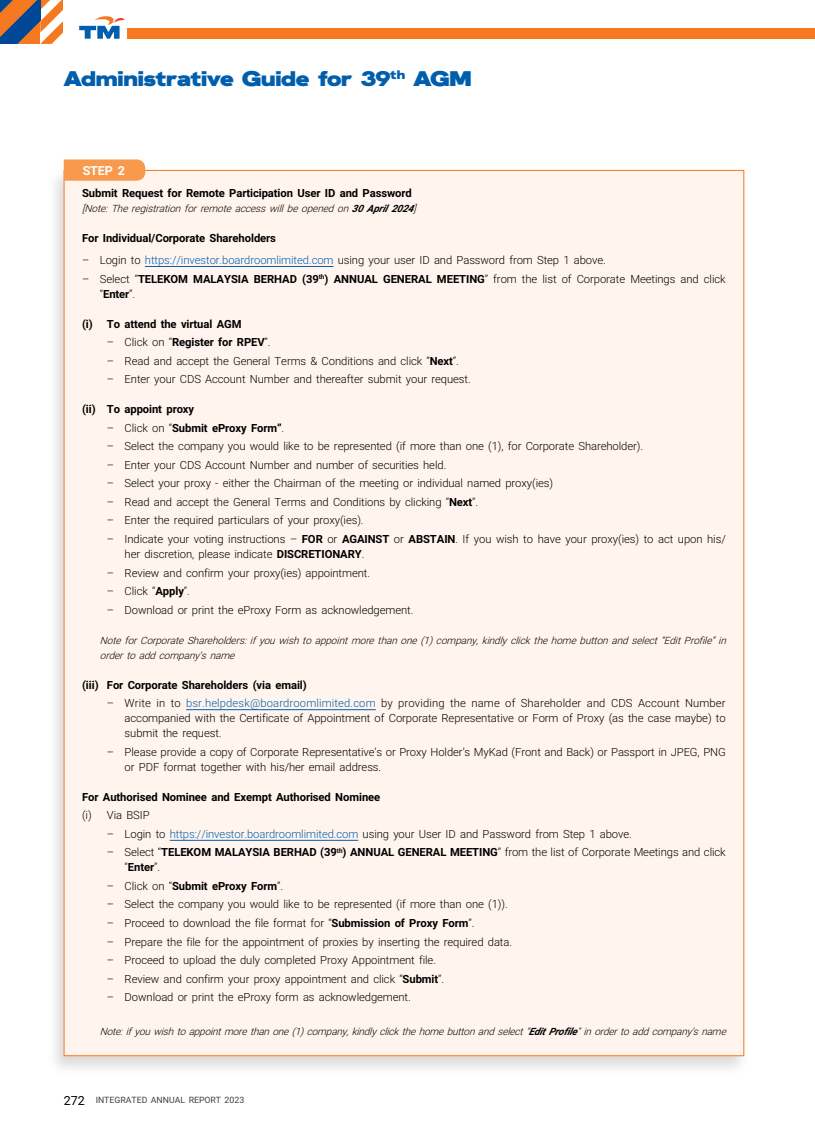
<style>
.page{position:relative;width:815px;height:1134px;background:#fff}
.page>*{position:absolute;margin:0;border:0;box-sizing:border-box;transform-origin:0 0}
.t1{font:900 21.25px "HK Grotesk Wide";letter-spacing:-.015em;color:#005ead}
.t2{font:700 12.5px "Roboto";color:#fff}
.t3{font:300 11.25px/15px "Roboto";letter-spacing:-.005em;color:#000}
.t4{font:700 11.25px "Roboto";letter-spacing:-.005em;color:#000}
.t5{font:italic 300 10px/15px "Roboto";color:#000}
.t6{font:8.75px "Roboto";color:#414042}
.s1{font-weight:700}
.s2{color:#005ead}
.s3{font-weight:300}
.s4{font-size:12.5px;color:#000}
</style>
<div class="page">
<div style="left:47px;top:167px;width:703px;height:910px;background:#000;opacity:.15"></div>
<div style="left:64px;top:170px;width:680px;height:886px;background:#fff5ee"></div>
<hr style="left:145px;top:266px;width:188px;height:1px;background:#005ead">
<hr style="left:186px;top:709px;width:190px;height:1px;background:#005ead">
<hr style="left:170px;top:840px;width:188px;height:1px;background:#005ead">
<svg style="left:64px;top:159px;width:81px;height:22px"></svg>
<svg style="left:0;top:0;width:63px;height:44px"></svg>
<div style="left:128px;top:28px;width:687px;height:11px;background:#f47920"></div>
<svg style="left:79px;top:16px;width:46px;height:23px"></svg>
<h1 class="t1" style="left:64px;top:61px;width:409px">Administrative Guide for 39<sup>th</sup> AGM</h1>
<p class="t2" style="left:83px;top:162px;width:44px">STEP 2</p>
<p class="t4" style="left:82px;top:185px;width:331px">Submit Request for Remote Participation User ID and Password</p>
<p class="t5" style="left:82px;top:200px;width:339px">[Note:Theregistrationforremoteaccesswillbeopenedon<span class="s1">30April2024</span>]</p>
<p class="t4" style="left:82px;top:230px;width:195px">For Individual/Corporate Shareholders</p>
<p class="t3" style="left:82px;top:252px;width:525px">– Login to <span class="s2">https://investor.boardroomlimited.com</span> using your user ID and Password from Step 1 above.</p>
<p class="t3" style="left:100px;top:271px;width:627px;text-indent:-18px">– Select “<span class="s1">TELEKOM MALAYSIA BERHAD (39</span><sup>th</sup><span class="s1">) ANNUAL GENERAL MEETING</span>” from the list of Corporate Meetings and click “<span class="s1">Enter</span>”.</p>
<p class="t4" style="left:82px;top:316px;width:161px">(i) To attend the virtual AGM</p>
<p class="t4" style="left:107px;top:334px;width:165px"><span class="s3">– Click on “</span>Register for RPEV<span class="s3">”.</span></p>
<p class="t3" style="left:107px;top:353px;width:354px">– Read and accept the General Terms &amp; Conditions and click “<span class="s1">Next</span>”.</p>
<p class="t3" style="left:107px;top:371px;width:365px">– Enter your CDS Account Number and thereafter submit your request.</p>
<p class="t4" style="left:82px;top:401px;width:114px">(ii) To appoint proxy</p>
<p class="t4" style="left:107px;top:420px;width:179px"><span class="s3">– Click on “</span>Submit eProxy Form”<span class="s3">.</span></p>
<p class="t3" style="left:107px;top:438px;width:538px">– Select the company you would like to be represented (if more than one (1), for Corporate Shareholder).</p>
<p class="t3" style="left:107px;top:457px;width:341px">– Enter your CDS Account Number and number of securities held.</p>
<p class="t3" style="left:107px;top:475px;width:448px">– Select your proxy - either the Chairman of the meeting or individual named proxy(ies)</p>
<p class="t3" style="left:107px;top:494px;width:373px">– Read and accept the General Terms and Conditions by clicking “<span class="s1">Next</span>”.</p>
<p class="t3" style="left:107px;top:512px;width:258px">– Enter the required particulars of your proxy(ies).</p>
<p class="t3" style="left:125px;top:531px;width:603px;text-indent:-18px">– Indicate your voting instructions – <span class="s1">FOR</span> or <span class="s1">AGAINST</span> or <span class="s1">ABSTAIN</span>. If you wish to have your proxy(ies) to act upon his/ her discretion, please indicate <span class="s1">DISCRETIONARY</span>.</p>
<p class="t3" style="left:107px;top:565px;width:265px">– Review and confirm your proxy(ies) appointment.</p>
<p class="t3" style="left:107px;top:583px;width:84px">– Click “<span class="s1">Apply</span>”.</p>
<p class="t3" style="left:107px;top:602px;width:308px">– Download or print the eProxy Form as acknowledgement.</p>
<p class="t5" style="left:100px;top:632px;width:631px">NoteforCorporateShareholders:ifyouwishtoappointmorethanone(1)company,kindlyclickthehomebuttonandselect“EditProfile”in ordertoaddcompany’sname</p>
<p class="t4" style="left:82px;top:677px;width:226px">(iii) For Corporate Shareholders (via email)</p>
<p class="t3" style="left:125px;top:695px;width:603px;text-align:justify;text-indent:-18px">– Write in to <span class="s2">bsr.helpdesk@boardroomlimited.com</span> by providing the name of Shareholder and CDS Account Number accompanied with the Certificate of Appointment of Corporate Representative or Form of Proxy (as the case maybe) to submit the request.</p>
<p class="t3" style="left:125px;top:744px;width:603px;text-indent:-18px">– Please provide a copy of Corporate Representative’s or Proxy Holder’s MyKad (Front and Back) or Passport in JPEG, PNG or PDF format together with his/her email address.</p>
<p class="t4" style="left:82px;top:789px;width:300px">For Authorised Nominee and Exempt Authorised Nominee</p>
<p class="t3" style="left:82px;top:807px;width:69px">(i) Via BSIP</p>
<p class="t3" style="left:107px;top:826px;width:527px">– Login to <span class="s2">https://investor.boardroomlimited.com</span> using your User ID and Password from Step 1 above.</p>
<p class="t3" style="left:125px;top:844px;width:603px;text-indent:-18px">– Select “<span class="s1">TELEKOM MALAYSIA BERHAD (39</span><sup>th</sup><span class="s1">) ANNUAL GENERAL MEETING</span>” from the list of Corporate Meetings and click “<span class="s1">Enter</span>”.</p>
<p class="t4" style="left:107px;top:878px;width:178px"><span class="s3">– Click on “</span>Submit eProxy Form<span class="s3">”.</span></p>
<p class="t3" style="left:107px;top:896px;width:402px">– Select the company you would like to be represented (if more than one (1)).</p>
<p class="t3" style="left:107px;top:915px;width:369px">– Proceed to download the file format for “<span class="s1">Submission of Proxy Form</span>”.</p>
<p class="t3" style="left:107px;top:934px;width:407px">– Prepare the file for the appointment of proxies by inserting the required data.</p>
<p class="t3" style="left:107px;top:952px;width:331px">– Proceed to upload the duly completed Proxy Appointment file.</p>
<p class="t3" style="left:107px;top:971px;width:339px">– Review and confirm your proxy appointment and click “<span class="s1">Submit</span>”.</p>
<p class="t3" style="left:107px;top:989px;width:305px">– Download or print the eProxy form as acknowledgement.</p>
<p class="t5" style="left:100px;top:1023px;width:631px">Note:ifyouwishtoappointmorethanone(1)company,kindlyclickthehomebuttonandselect“<span class="s1">EditProfile</span>”inordertoaddcompany’sname</p>
<p class="t6" style="left:64px;top:1094px;width:182px"><span class="s4">272</span> INTEGRATED ANNUAL REPORT 2023</p>
</div>
